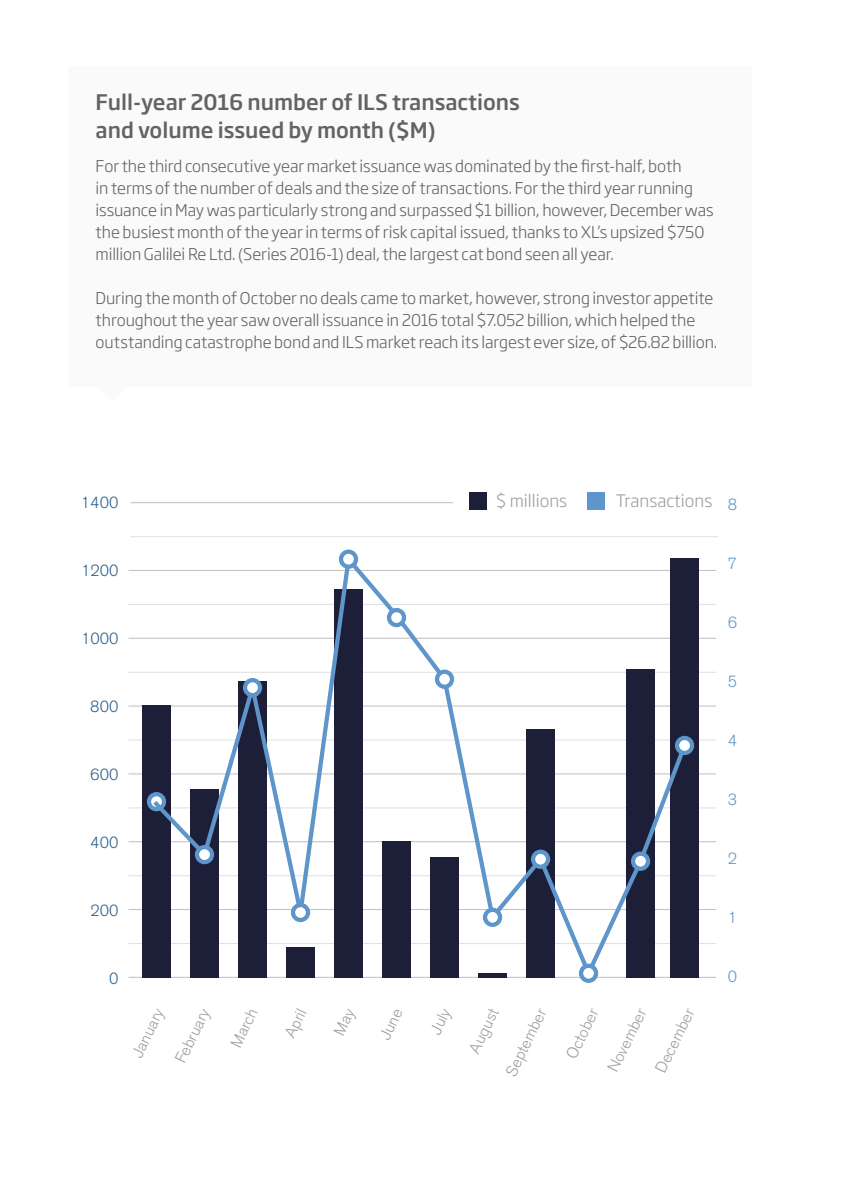
<style>
.page{position:relative;width:842px;height:1191px;background:#fff}
.page>*{position:absolute;margin:0;border:0;box-sizing:border-box;transform-origin:0 0}
.t1{font:500 21px/28px "Soho Gothic Pro";color:#646363}
.t2{font:300 17px "Soho Gothic Pro";color:#a19e9c}
.t3{font:300 16px/22px "Soho Gothic Pro";letter-spacing:-.005em;color:#646363}
.t4{font:300 16px "Akzidenz Grotesk BE";color:#a19e9c}
.t5{font:300 16px "Akzidenz Grotesk BE";color:#2d5f8e}
.t6{font:300 16px "Akzidenz Grotesk BE";color:#5e95ca}
</style>
<div class="page">
<hr style="left:128px;top:637px;width:588px;height:2px;background:#c6c6c6">
<hr style="left:128px;top:841px;width:588px;height:1px;background:#c6c6c6">
<hr style="left:130px;top:502px;width:588px;height:1px;background:#c6c6c6">
<hr style="left:128px;top:570px;width:588px;height:1px;background:#c6c6c6">
<hr style="left:128px;top:773px;width:588px;height:1px;background:#c6c6c6">
<hr style="left:128px;top:705px;width:588px;height:1px;background:#c6c6c6">
<hr style="left:128px;top:976px;width:588px;height:2px;background:#c6c6c6">
<hr style="left:128px;top:909px;width:588px;height:1px;background:#c6c6c6">
<hr style="left:128px;top:671px;width:588px;height:2px;background:#c6c6c6">
<hr style="left:128px;top:875px;width:588px;height:1px;background:#c6c6c6">
<hr style="left:130px;top:536px;width:588px;height:1px;background:#c6c6c6">
<hr style="left:128px;top:604px;width:588px;height:1px;background:#c6c6c6">
<hr style="left:128px;top:807px;width:588px;height:1px;background:#c6c6c6">
<hr style="left:128px;top:739px;width:588px;height:1px;background:#c6c6c6">
<hr style="left:128px;top:943px;width:588px;height:1px;background:#c6c6c6">
<div style="left:68px;top:66px;width:683px;height:320px;background:#fbfafa"></div>
<div style="left:453px;top:494px;width:265px;height:17px;background:#fff"></div>
<div style="left:470px;top:492px;width:17px;height:17px;background:#1d1e38"></div>
<div style="left:587px;top:492px;width:17px;height:17px;background:#5e95ca"></div>
<div style="left:142px;top:705px;width:29px;height:273px;background:#1d1e38"></div>
<div style="left:670px;top:558px;width:29px;height:420px;background:#1d1e38"></div>
<div style="left:147px;top:792px;width:19px;height:19px;border:4px solid #5e95ca;border-radius:50%"></div>
<svg style="left:149px;top:553px;width:540px;height:430px"></svg>
<svg style="left:581px;top:965px;width:15px;height:15px"></svg>
<div style="left:579px;top:963px;width:19px;height:20px;border:4px solid #5e95ca;border-radius:50%"></div>
<svg style="left:533px;top:851px;width:15px;height:15px"></svg>
<div style="left:531px;top:849px;width:19px;height:20px;border:4px solid #5e95ca;border-radius:50%"></div>
<svg style="left:633px;top:853px;width:15px;height:15px"></svg>
<div style="left:631px;top:851px;width:19px;height:20px;border:4px solid #5e95ca;border-radius:50%"></div>
<svg style="left:485px;top:909px;width:15px;height:15px"></svg>
<div style="left:483px;top:907px;width:19px;height:20px;border:4px solid #5e95ca;border-radius:50%"></div>
<svg style="left:437px;top:671px;width:15px;height:15px"></svg>
<div style="left:435px;top:669px;width:19px;height:20px;border:4px solid #5e95ca;border-radius:50%"></div>
<div style="left:389px;top:610px;width:15px;height:15px;background:#fff;border-radius:50%"></div>
<div style="left:387px;top:608px;width:19px;height:19px;border:4px solid #5e95ca;border-radius:50%"></div>
<svg style="left:341px;top:551px;width:15px;height:15px"></svg>
<div style="left:339px;top:549px;width:19px;height:20px;border:4px solid #5e95ca;border-radius:50%"></div>
<div style="left:293px;top:905px;width:15px;height:15px;background:#fff;border-radius:50%"></div>
<div style="left:291px;top:903px;width:19px;height:19px;border:4px solid #5e95ca;border-radius:50%"></div>
<div style="left:245px;top:680px;width:15px;height:15px;background:#fff;border-radius:50%"></div>
<div style="left:243px;top:678px;width:19px;height:19px;border:4px solid #5e95ca;border-radius:50%"></div>
<div style="left:197px;top:847px;width:15px;height:15px;background:#fff;border-radius:50%"></div>
<div style="left:195px;top:845px;width:19px;height:19px;border:4px solid #5e95ca;border-radius:50%"></div>
<div style="left:677px;top:738px;width:15px;height:15px;background:#fff;border-radius:50%"></div>
<div style="left:675px;top:736px;width:19px;height:19px;border:4px solid #5e95ca;border-radius:50%"></div>
<h1 class="t1" style="left:96px;top:88px;width:426px">Full-year 2016 number of ILS transactions and volume issued by month ($M)</h1>
<p class="t3" style="left:96px;top:155px;width:620px">For the third consecutive year market issuance was dominated by the first-half, both<br>in terms of the number of deals and the size of transactions. For the third year running issuance in May was particularly strong and surpassed $1 billion, however, December was the busiest month of the year in terms of risk capital issued, thanks to XL’s upsized $750 million Galilei Re Ltd. (Series 2016-1) deal, the largest cat bond seen all year.</p>
<p class="t3" style="left:96px;top:287px;width:623px">During the month of October no deals came to market, however, strong investor appetite throughout the year saw overall issuance in 2016 total $7.052 billion, which helped the outstanding catastrophe bond and ILS market reach its largest ever size, of $26.82 billion.</p>
<p class="t5" style="left:81px;top:493px;width:39px">1400</p>
<p class="t2" style="left:496px;top:488px;width:73px">$ millions</p>
<p class="t2" style="left:616px;top:488px;width:98px">Transactions</p>
<p class="t6" style="left:728px;top:495px;width:11px">8</p>
<p class="t5" style="left:81px;top:561px;width:39px">1200</p>
<p class="t5" style="left:81px;top:629px;width:39px">1000</p>
<p class="t5" style="left:90px;top:697px;width:30px">800</p>
<p class="t5" style="left:90px;top:765px;width:30px">600</p>
<p class="t5" style="left:90px;top:833px;width:30px">400</p>
<p class="t5" style="left:90px;top:901px;width:29px">200</p>
<p class="t5" style="left:109px;top:969px;width:11px">0</p>
<p class="t4" style="left:128px;top:1052px;width:54px;rotate:-64deg">January</p>
<p class="t4" style="left:172px;top:1057px;width:60px;rotate:-64deg">February</p>
<p class="t4" style="left:227px;top:1042px;width:43px;rotate:-64deg">March</p>
<p class="t4" style="left:281px;top:1032px;width:32px;rotate:-64deg">April</p>
<p class="t4" style="left:376px;top:1035px;width:35px;rotate:-64deg">June</p>
<p class="t4" style="left:426px;top:1029px;width:28px;rotate:-64deg">July</p>
<p class="t4" style="left:465px;top:1048px;width:49px;rotate:-64deg">August</p>
<p class="t4" style="left:502px;top:1071px;width:75px;rotate:-64deg">September</p>
<p class="t4" style="left:562px;top:1053px;width:55px;rotate:-64deg">October</p>
<p class="t4" style="left:604px;top:1067px;width:70px;rotate:-64deg">November</p>
<p class="t4" style="left:651px;top:1067px;width:71px;rotate:-64deg">December</p>
<p class="t6" style="left:728px;top:554px;width:11px">7</p>
<p class="t6" style="left:728px;top:613px;width:11px">6</p>
<p class="t6" style="left:728px;top:672px;width:11px">5</p>
<p class="t6" style="left:728px;top:731px;width:11px">4</p>
<p class="t6" style="left:728px;top:790px;width:11px">3</p>
<p class="t6" style="left:728px;top:849px;width:11px">2</p>
<p class="t6" style="left:728px;top:908px;width:11px">1</p>
<p class="t6" style="left:728px;top:967px;width:11px">0</p>
</div>
